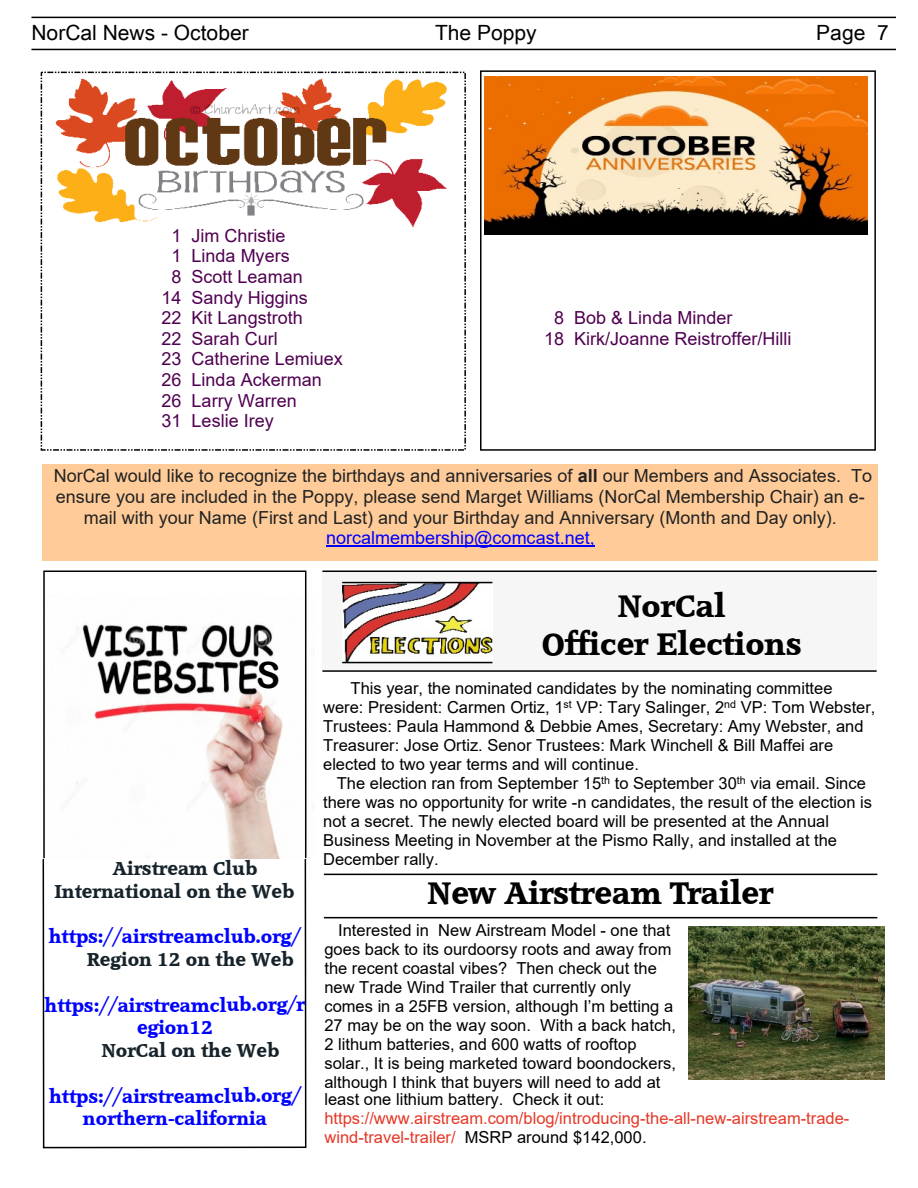
<style>
.page{position:relative;width:918px;height:1188px;background:#fff}
.page>*{position:absolute;margin:0;border:0;box-sizing:border-box;transform-origin:0 0}
.t1{font:30px/38px "Accord SF Bold";color:#000;text-align:center}
.t2{font:21px "Arial Unicode MS";color:#000}
.t3{font:18px/20.7px "Arial";color:#222;text-align:center}
.t4{font:18px/20.7px "Arial";color:#500050}
.t5{font:18px/22.8px "Accord SF Bold";color:#00f;text-align:center}
.t6{font:18px/22.8px "Accord SF Bold";color:#17232b}
.t7{font:18px "Arial";color:#00f}
.t8{font:16.5px/18.9px "Arial";color:#000}
.t9{font:16.5px/18.9px "Arial";color:#e63726}
.s1{font-weight:700}
.s2{color:#000}
</style>
<div class="page">
<div style="left:322px;top:571px;width:555px;height:100px;background:#f6f6f6"></div>
<hr style="left:322px;top:571px;width:555px;height:1px;background:#000">
<hr style="left:322px;top:670px;width:555px;height:2px;background:#000">
<hr style="left:31px;top:17px;width:865px;height:1px;background:#000">
<hr style="left:31px;top:49px;width:865px;height:1px;background:#000">
<div style="left:43px;top:833px;width:263px;height:315px;border:2px solid #000"></div>
<div style="left:43px;top:464px;width:835px;height:97px;background:#fc9"></div>
<hr style="left:326px;top:546px;width:264px;height:1px;background:#00f">
<div style="left:480px;top:70px;width:396px;height:381px;border:2px solid #000"></div>
<img style="left:46px;top:595px;width:261px;height:264px">
<div style="left:41px;top:72px;width:425px;height:379px;border:2px dashed #000"></div>
<div style="left:43px;top:571px;width:263px;height:288px;border:2px solid #000"></div>
<img style="left:55px;top:78px;width:392px;height:150px">
<img style="left:485px;top:77px;width:382px;height:158px">
<img style="left:342px;top:583px;width:150px;height:79px">
<hr style="left:342px;top:582px;width:150px;height:1px;background:#000">
<hr style="left:342px;top:662px;width:150px;height:1px;background:#000">
<img style="left:689px;top:927px;width:195px;height:153px">
<hr style="left:324px;top:874px;width:553px;height:1px;background:#000">
<hr style="left:324px;top:917px;width:553px;height:1px;background:#000">
<svg style="left:257px;top:660px;width:23px;height:29px"></svg>
<p class="t2" style="left:31px;top:25px;width:219px">NorCal News - October</p>
<p class="t2" style="left:435px;top:25px;width:103px">The Poppy</p>
<p class="t2" style="left:816px;top:25px;width:74px">Page 7</p>
<p class="t4" style="left:172px;top:227px;width:116px">1 Jim Christie</p>
<p class="t4" style="left:172px;top:247px;width:120px">1 Linda Myers</p>
<p class="t4" style="left:172px;top:268px;width:133px">8 Scott Leaman</p>
<p class="t4" style="left:162px;top:289px;width:148px">14 Sandy Higgins</p>
<p class="t4" style="left:162px;top:309px;width:143px">22 Kit Langstroth</p>
<p class="t4" style="left:162px;top:330px;width:118px">22 Sarah Curl</p>
<p class="t4" style="left:162px;top:350px;width:183px">23 Catherine Lemiuex</p>
<p class="t4" style="left:162px;top:371px;width:162px">26 Linda Ackerman</p>
<p class="t4" style="left:162px;top:392px;width:137px">26 Larry Warren</p>
<p class="t4" style="left:162px;top:412px;width:114px">31 Leslie Irey</p>
<p class="t4" style="left:544px;top:309px;width:249px;text-indent:10px">8 Bob &amp; Linda Minder<br>18 Kirk/Joanne Reistroffer/Hilli</p>
<p class="t3" style="left:54px;top:467px;width:820px">NorCal would like to recognize the birthdays and anniversaries of <span class="s1">all</span> our Members and Associates. To ensure you are included in the Poppy, please send Marget Williams (NorCal Membership Chair) an e&shy;mail with your Name (First and Last) and your Birthday and Anniversary (Month and Day only).</p>
<p class="t7" style="left:326px;top:531px;width:270px">norcalmembership@comcast.net,</p>
<p class="t6" style="left:55px;top:858px;width:241px;text-indent:58px">Airstream Club<br>International on the Web</p>
<p class="t5" style="left:49px;top:926px;width:253px">https://airstreamclub.org/</p>
<p class="t6" style="left:87px;top:949px;width:208px">Region 12 on the Web</p>
<p class="t5" style="left:45px;top:995px;width:262px">https://airstreamclub.org/r egion12</p>
<p class="t6" style="left:102px;top:1040px;width:179px">NorCal on the Web</p>
<p class="t5" style="left:49px;top:1086px;width:253px">https://airstreamclub.org/ northern-california</p>
<h1 class="t1" style="left:542px;top:589px;width:261px">NorCal<br>Officer Elections</h1>
<p class="t8" style="left:323px;top:681px;width:554px;text-indent:27px">This year, the nominated candidates by the nominating committee were: President: Carmen Ortiz, 1<sup>st</sup> VP: Tary Salinger, 2<sup>nd</sup> VP: Tom Webster, Trustees: Paula Hammond &amp; Debbie Ames, Secretary: Amy Webster, and Treasurer: Jose Ortiz. Senor Trustees: Mark Winchell &amp; Bill Maffei are elected to two year terms and will continue.</p>
<p class="t8" style="left:323px;top:775px;width:551px;text-indent:14px">The election ran from September 15<sup>th</sup> to September 30<sup>th</sup> via email. Since there was no opportunity for write -n candidates, the result of the election is not a secret. The newly elected board will be presented at the Annual Business Meeting in November at the Pismo Rally, and installed at the December rally.</p>
<h1 class="t1" style="left:428px;top:876px;width:347px">New Airstream Trailer</h1>
<p class="t8" style="left:324px;top:922px;width:353px;text-indent:14px">Interested in New Airstream Model - one that goes back to its ourdoorsy roots and away from the recent coastal vibes? Then check out the new Trade Wind Trailer that currently only comes in a 25FB version, although I’m betting a 27 may be on the way soon. With a back hatch, 2 lithum batteries, and 600 watts of rooftop solar., It is being marketed toward boondockers, although I think that buyers will need to add at</p>
<p class="t8" style="left:324px;top:1091px;width:281px">least one lithium battery. Check it out:</p>
<p class="t9" style="left:324px;top:1110px;width:527px">https://www.airstream.com/blog/introducing-the-all-new-airstream-trade&shy;wind-travel-trailer/ <span class="s2">MSRP around $142,000.</span></p>
</div>
